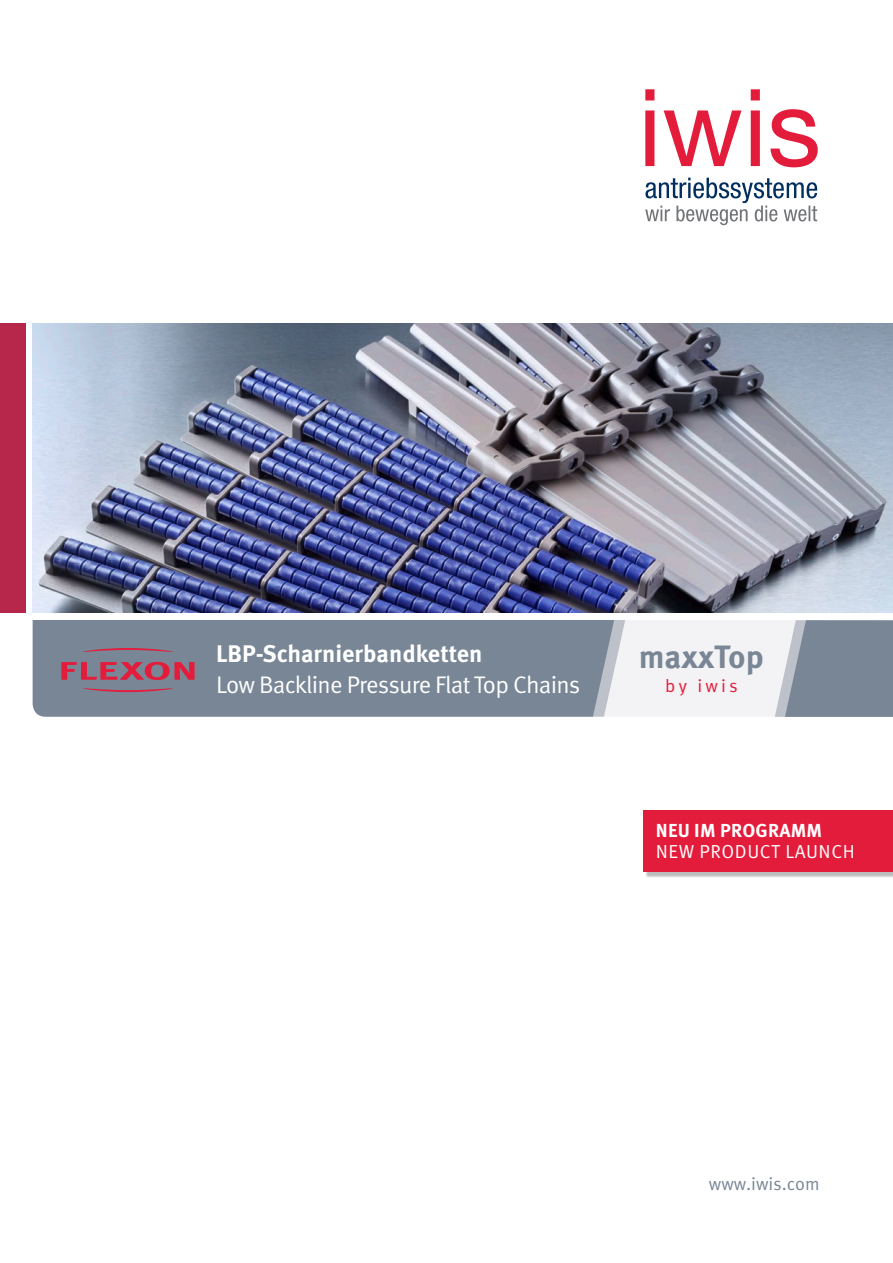
<style>
.page{position:relative;width:893px;height:1263px;background:#fff}
.page>*{position:absolute;margin:0;border:0;box-sizing:border-box;transform-origin:0 0}
.HEADLINE{font:700 32.25px "Meta OT";color:#798696}
.HEADLINE-2{font:24px "Meta OT";letter-spacing:-.035em;color:#fff}
.HEADLINE-3{font:700 24px "Meta OT";color:#fff}
.HEADLINE-4{font:18.75px "Meta OT";letter-spacing:.03em;color:#fff}
.HEADLINE-5{font:700 18.75px "Meta OT";letter-spacing:.01em;color:#fff}
.HEADLINE-6{font:18px "Meta OT";color:#798696}
.HEADLINE-7{font:18px "Meta OT";letter-spacing:.17em;color:#e41c3b}
</style>
<div class="page">
<div style="left:0;top:323px;width:26px;height:289px;background:#b6274b"></div>
<svg style="left:645px;top:178px;width:172px;height:47px"></svg>
<svg style="left:645px;top:89px;width:173px;height:78px"></svg>
<img style="left:33px;top:323px;width:860px;height:290px">
<div style="left:625px;top:620px;width:150px;height:97px;background:#f3f2f4"></div>
<div style="left:33px;top:620px;width:581px;height:97px;background:#798696"></div>
<svg style="left:82px;top:648px;width:91px;height:4px"></svg>
<svg style="left:82px;top:688px;width:91px;height:4px"></svg>
<svg style="left:61px;top:662px;width:134px;height:18px;background:#ad5168"></svg>
<svg style="left:775px;top:620px;width:118px;height:97px;background:#8a95a3"></svg>
<div style="left:645px;top:812px;width:248px;height:66px;background:#231f20;opacity:.3"></div>
<div style="left:643px;top:810px;width:250px;height:62px;background:#e41c3b"></div>
<p class="HEADLINE-3" style="left:216px;top:638px;width:268px">LBP-Scharnierbandketten</p>
<p class="HEADLINE-2" style="left:216px;top:670px;width:366px">Low Backline Pressure Flat Top Chains</p>
<p class="HEADLINE" style="left:639px;top:636px;width:127px">maxxTop</p>
<p class="HEADLINE-7" style="left:665px;top:674px;width:74px">by iwis</p>
<p class="HEADLINE-5" style="left:656px;top:819px;width:168px">NEU IM PROGRAMM</p>
<p class="HEADLINE-4" style="left:656px;top:840px;width:200px">NEW PRODUCT LAUNCH</p>
<p class="HEADLINE-6" style="left:709px;top:1172px;width:112px">www.iwis.com</p>
</div>
